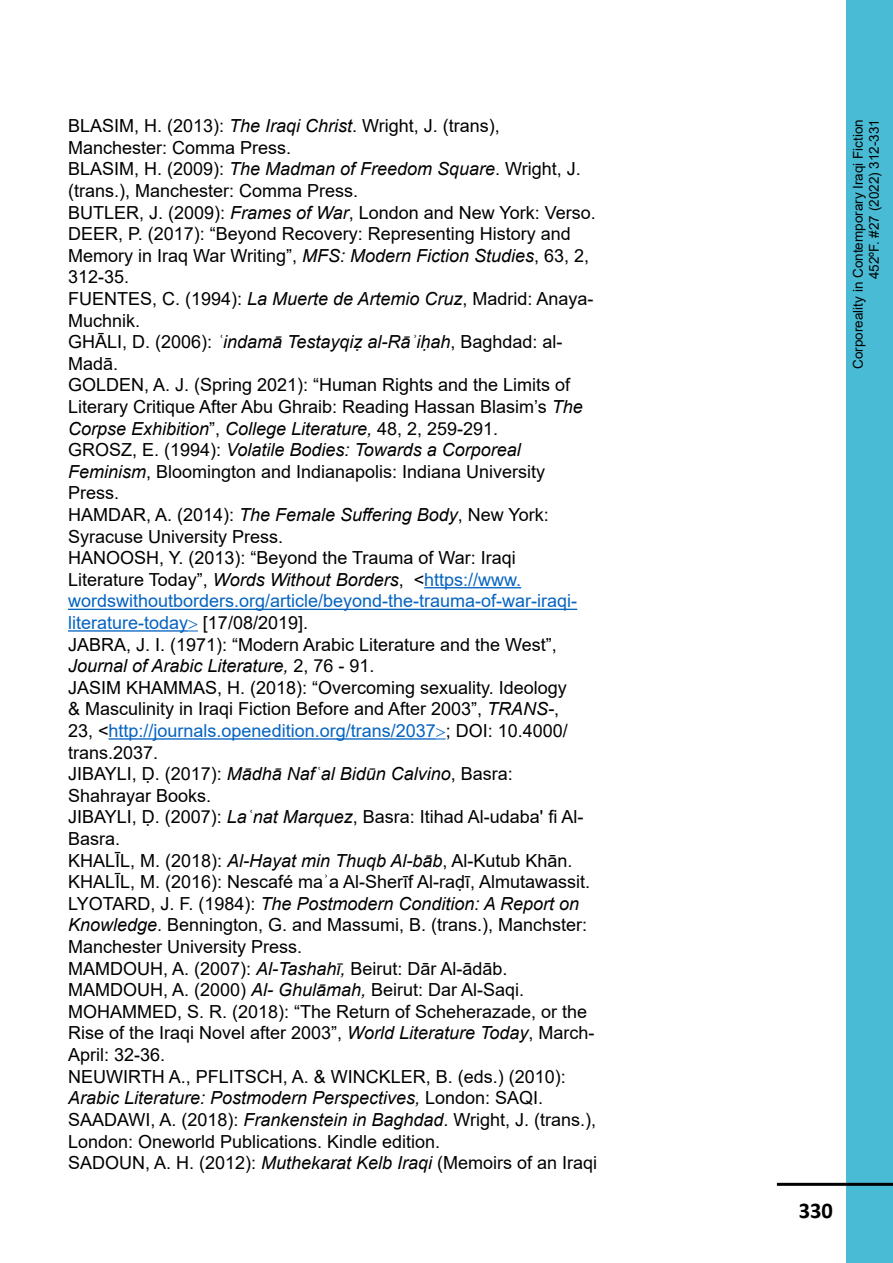
<style>
.page{position:relative;width:893px;height:1263px;background:#fff}
.page>*{position:absolute;margin:0;border:0;box-sizing:border-box;transform-origin:0 0}
.t1{font:700 22.5px "Calibri";color:#000}
.t2{font:18px/21.6px "Arial";color:#000}
.t3{font:13.5px/16.2px "Arial";color:#000;text-align:right}
.s1{font-style:italic}
.s2{color:#0563c1}
</style>
<div class="page">
<div style="left:846px;top:0;width:47px;height:1263px;background:#4abbd5"></div>
<hr style="left:777px;top:1183px;width:116px;height:3px;background:#000">
<hr style="left:424px;top:587px;width:97px;height:1px;background:#0563c1">
<hr style="left:68px;top:609px;width:509px;height:1px;background:#0563c1">
<hr style="left:68px;top:630px;width:120px;height:2px;background:#0563c1">
<hr style="left:109px;top:738px;width:327px;height:2px;background:#0563c1">
<p class="t2" style="left:68px;top:115px;width:531px">BLASIM, H. (2013): <span class="s1">The Iraqi Christ</span>. Wright, J. (trans), Manchester: Comma Press.<br>BLASIM, H. (2009): <span class="s1">The Madman of Freedom Square</span>. Wright, J. (trans.), Manchester: Comma Press.<br>BUTLER, J. (2009): <span class="s1">Frames of War</span>, London and New York: Verso.<br>DEER, P. (2017): “Beyond Recovery: Representing History and Memory in Iraq War Writing”, <span class="s1">MFS: Modern Fiction Studies</span>, 63, 2, 312-35.<br>FUENTES, C. (1994): <span class="s1">La Muerte de Artemio Cruz</span>, Madrid: Anaya-Muchnik.<br>GHĀLI, D. (2006): <span class="s1">ʿindamā Testayqiẓ al-Rāʾiḥah</span>, Baghdad: al-Madā.<br>GOLDEN, A. J. (Spring 2021): “Human Rights and the Limits of Literary Critique After Abu Ghraib: Reading Hassan Blasim’s <span class="s1">The Corpse Exhibition</span>”, <span class="s1">College Literature,</span> 48, 2, 259-291.<br>GROSZ, E. (1994): <span class="s1">Volatile Bodies: Towards a Corporeal Feminism</span>, Bloomington and Indianapolis: Indiana University Press.<br>HAMDAR, A. (2014): <span class="s1">The Female Suffering Body</span>, New York:<br>Syracuse University Press.<br>HANOOSH, Y. (2013): “Beyond the Trauma of War: Iraqi<br>Literature Today”, <span class="s1">Words Without Borders</span>, &lt;<span class="s2">https://www. wordswithoutborders.org/article/beyond-the-trauma-of-war-iraqi&shy;literature-today</span> [17/08/2019].<br>JABRA, J. I. (1971): “Modern Arabic Literature and the West”, <span class="s1">Journal of Arabic Literature,</span> 2, 76 - 91.<br>JASIM KHAMMAS, H. (2018): “Overcoming sexuality. Ideology<br>&amp; Masculinity in Iraqi Fiction Before and After 2003”, <span class="s1">TRANS-</span>,<br>23, &lt;<span class="s2">http://journals.openedition.org/trans/2037</span> ; DOI: 10.4000/ trans.2037.<br>JIBAYLI, Ḍ. (2017): <span class="s1">Mādhā Nafʿal Bidūn Calvino</span>, Basra:<br>Shahrayar Books.<br>JIBAYLI, Ḍ. (2007): <span class="s1">Laʿnat Marquez</span>, Basra: Itihad Al-udaba' fi Al-Basra.<br>KHALĪL, M. (2018): <span class="s1">Al-Hayat min Thuqb Al-bāb</span>, Al-Kutub Khān.<br>KHALĪL, M. (2016): Nescafé maʾa Al-Sherīf Al-raḍī, Almutawassit.<br>LYOTARD, J. F. (1984): <span class="s1">The Postmodern Condition: A Report on Knowledge</span>. Bennington, G. and Massumi, B. (trans.), Manchster:<br>Manchester University Press.<br>MAMDOUH, A. (2007): <span class="s1">Al-Tashahī,</span> Beirut: Dār Al-ādāb.<br>MAMDOUH, A. (2000) <span class="s1">Al- Ghulāmah,</span> Beirut: Dar Al-Saqi.<br>MOHAMMED, S. R. (2018): “The Return of Scheherazade, or the Rise of the Iraqi Novel after 2003”, <span class="s1">World Literature Today</span>, March-April: 32-36.<br>NEUWIRTH A., PFLITSCH, A. &amp; WINCKLER, B. (eds.) (2010):<br><span class="s1">Arabic Literature: Postmodern Perspectives,</span> London: SAQI.<br>SAADAWI, A. (2018): <span class="s1">Frankenstein in Baghdad</span>. Wright, J. (trans.), London: Oneworld Publications. Kindle edition.<br>SADOUN, A. H. (2012): <span class="s1">Muthekarat Kelb Iraqi</span> (Memoirs of an Iraqi</p>
<p class="t3" style="left:850px;top:369px;width:251px;rotate:-90deg">Corporeality in Contemporary Iraqi Fiction<br>452ºF. #27 (2022) 312-331</p>
<p class="t1" style="left:799px;top:1195px;width:36px">330</p>
</div>
